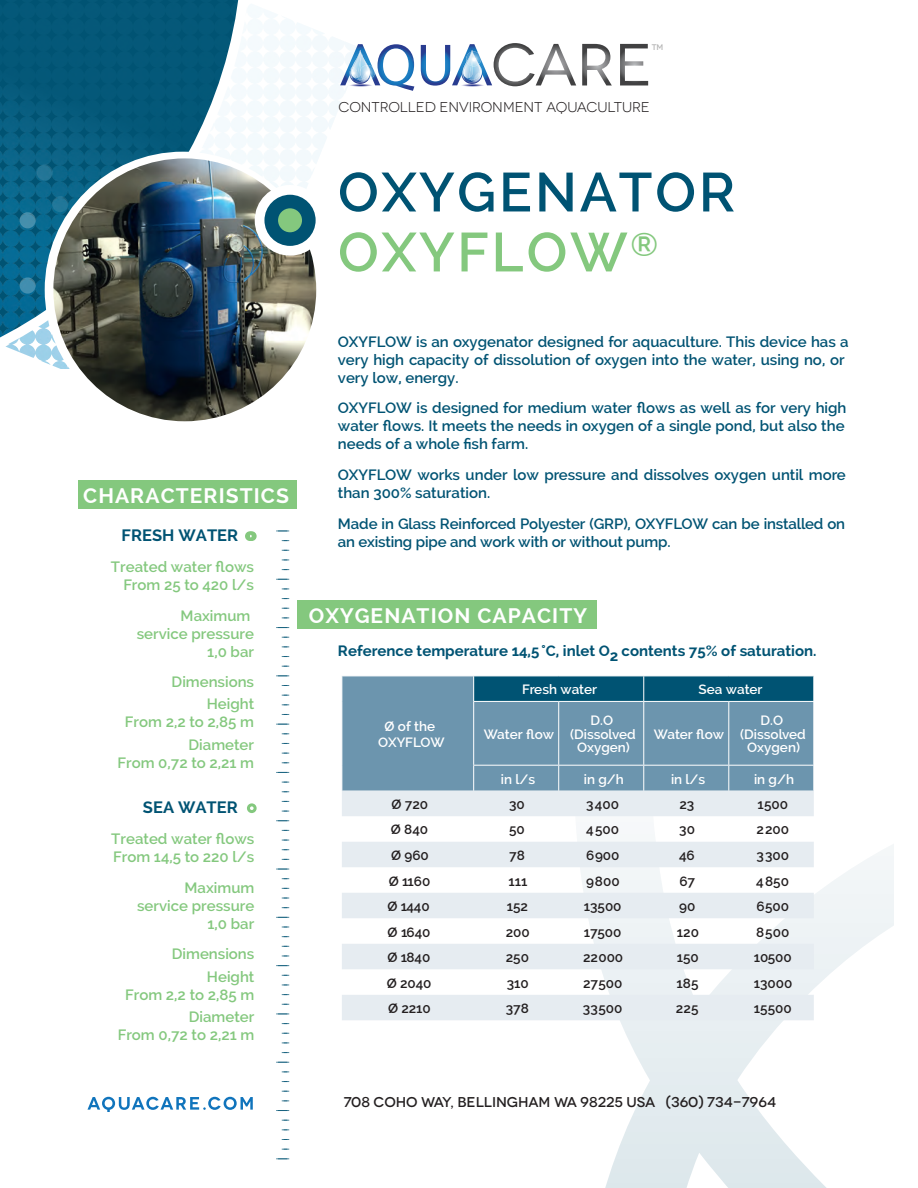
<style>
.page{position:relative;width:918px;height:1188px;background:#fff}
.page>*{position:absolute;margin:0;border:0;box-sizing:border-box;transform-origin:0 0}
.t1{font:600 54.75px "Raleway";letter-spacing:.05em;color:#005373}
.t2{font:600 54.75px "Raleway";letter-spacing:.05em;color:#84c87e}
.t3{font:600 33px "Raleway";color:#84c87e}
.t4{font:700 21px "Raleway";letter-spacing:.05em;color:#fff}
.t5{font:700 16.5px "Raleway";color:#005373}
.t6{font:600 15px/18px "Raleway";color:#005373}
.t7{font:600 15px/18px "Raleway";color:#84c87e;text-align:right}
.t8{font:700 15px "Raleway";color:#005373}
.t9{font:500 14.25px "Novecentowide";color:#231f20}
.t10{font:14.25px "Novecentowide";color:#231f20}
.t11{font:600 13.5px "Raleway";color:#231f20}
.t12{font:600 13.5px/13.5px "Raleway";color:#fff;text-align:center}
.t13{font:500 8.1px "Novecentowide";color:#b3b3b3}
</style>
<div class="page">
<svg style="left:605px;top:845px;width:288px;height:343px"></svg>
<img style="left:252px;top:11px;width:169px;height:357px">
<svg style="left:0;top:0;width:252px;height:397px"></svg>
<div style="left:45px;top:152px;width:276px;height:276px;border:14px solid #fff;border-radius:50%"></div>
<svg style="left:37px;top:164px;width:16px;height:17px"></svg>
<svg style="left:20px;top:212px;width:16px;height:16px"></svg>
<svg style="left:52px;top:196px;width:16px;height:16px"></svg>
<svg style="left:20px;top:277px;width:16px;height:17px"></svg>
<div style="left:245px;top:531px;width:10px;height:10px;border:3px solid #84c87e;border-radius:50%"></div>
<div style="left:78px;top:480px;width:218px;height:29px;background:#84c87e"></div>
<img style="left:53px;top:158px;width:263px;height:263px;border-radius:131px">
<div style="left:247px;top:531px;width:10px;height:10px;border:3px solid #84c87e;border-radius:50%"></div>
<div style="left:247px;top:803px;width:10px;height:10px;border:3px solid #84c87e;border-radius:50%"></div>
<div style="left:297px;top:600px;width:300px;height:29px;background:#84c87e"></div>
<svg style="left:276px;top:530px;width:13px;height:1px"></svg>
<svg style="left:276px;top:579px;width:13px;height:1px"></svg>
<svg style="left:276px;top:627px;width:13px;height:1px"></svg>
<svg style="left:276px;top:675px;width:13px;height:1px"></svg>
<svg style="left:276px;top:917px;width:13px;height:1px"></svg>
<svg style="left:276px;top:965px;width:13px;height:1px"></svg>
<svg style="left:276px;top:1013px;width:13px;height:1px"></svg>
<svg style="left:276px;top:1062px;width:13px;height:1px"></svg>
<svg style="left:276px;top:724px;width:13px;height:1px"></svg>
<svg style="left:276px;top:772px;width:13px;height:1px"></svg>
<svg style="left:276px;top:820px;width:13px;height:1px"></svg>
<svg style="left:276px;top:869px;width:13px;height:1px"></svg>
<svg style="left:276px;top:1110px;width:13px;height:1px"></svg>
<svg style="left:276px;top:1158px;width:13px;height:1px"></svg>
<div style="left:342px;top:677px;width:471px;height:114px;background:#6c95ae"></div>
<svg style="left:342px;top:791px;width:472px;height:229px;fill:#e6ecf1"></svg>
<svg style="left:473px;top:676px;width:341px;height:25px;background:#065776"></svg>
<hr style="left:729px;top:676px;width:85px;height:1px;background:#fff">
<hr style="left:473px;top:701px;width:86px;height:1px;background:#fff">
<hr style="left:473px;top:702px;width:1px;height:63px;background:#fff">
<hr style="left:559px;top:701px;width:85px;height:1px;background:#fff">
<hr style="left:558px;top:702px;width:1px;height:63px;background:#fff">
<hr style="left:644px;top:701px;width:85px;height:1px;background:#fff">
<hr style="left:643px;top:702px;width:1px;height:63px;background:#fff">
<hr style="left:729px;top:701px;width:85px;height:1px;background:#fff">
<hr style="left:728px;top:702px;width:1px;height:63px;background:#fff">
<hr style="left:473px;top:765px;width:86px;height:1px;background:#fff">
<svg style="left:473px;top:766px;width:1px;height:25px"></svg>
<hr style="left:559px;top:765px;width:85px;height:1px;background:#fff">
<svg style="left:558px;top:766px;width:1px;height:25px"></svg>
<hr style="left:644px;top:765px;width:85px;height:1px;background:#fff">
<svg style="left:643px;top:766px;width:1px;height:25px"></svg>
<hr style="left:729px;top:765px;width:85px;height:1px;background:#fff">
<svg style="left:728px;top:766px;width:1px;height:25px"></svg>
<svg style="left:813px;top:766px;width:1px;height:25px"></svg>
<svg style="left:260px;top:190px;width:61px;height:61px;background:#2a6f8a"></svg>
<div style="left:255px;top:185px;width:70px;height:71px;border:10px solid #fff;border-radius:50%"></div>
<div style="left:278px;top:208px;width:24px;height:24px;background:#84c87e;border-radius:50%"></div>
<svg style="left:340px;top:44px;width:74px;height:47px"></svg>
<svg style="left:421px;top:43px;width:155px;height:44px"></svg>
<svg style="left:582px;top:44px;width:30px;height:41px"></svg>
<svg style="left:620px;top:44px;width:28px;height:41px"></svg>
<svg style="left:88px;top:1097px;width:165px;height:15px"></svg>
<p class="t13" style="left:652px;top:42px;width:13px">TM</p>
<p class="t10" style="left:339px;top:99px;width:313px">CONTROLLED ENVIRONMENT AQUACULTURE</p>
<h1 class="t1" style="left:338px;top:161px;width:399px">OXYGENATOR</h1>
<h1 class="t2" style="left:338px;top:221px;width:291px">OXYFLOW</h1>
<h2 class="t3" style="left:631px;top:225px;width:29px">®</h2>
<h3 class="t4" style="left:83px;top:484px;width:207px">CHARACTERISTICS</h3>
<p class="t5" style="left:122px;top:526px;width:118px">FRESH WATER</p>
<p class="t7" style="left:111px;top:558px;width:145px">Treated water flows<br>From 25 to 420 l/s</p>
<p class="t7" style="left:137px;top:606px;width:119px">Maximum service pressure<br>1,0 bar</p>
<p class="t7" style="left:172px;top:671px;width:84px;line-height:22.2px">Dimensions<br>Height</p>
<p class="t7" style="left:125px;top:711px;width:131px;line-height:22.2px">From 2,2 to 2,85 m<br>Diameter</p>
<p class="t7" style="left:117px;top:753px;width:138px">From 0,72 to 2,21 m</p>
<p class="t5" style="left:143px;top:798px;width:97px">SEA WATER</p>
<p class="t7" style="left:111px;top:830px;width:145px;text-align:left">Treated water flows<br>From 14,5 to 220 l/s</p>
<p class="t7" style="left:137px;top:878px;width:119px">Maximum service pressure<br>1,0 bar</p>
<p class="t7" style="left:172px;top:943px;width:84px;line-height:22.2px">Dimensions<br>Height</p>
<p class="t7" style="left:125px;top:983px;width:131px;line-height:22.2px">From 2,2 to 2,85 m<br>Diameter</p>
<p class="t7" style="left:118px;top:1026px;width:138px">From 0,72 to 2,21 m</p>
<p class="t6" style="left:338px;top:332px;width:512px">OXYFLOW is an oxygenator designed for aquaculture. This device has a very high capacity of dissolution of oxygen into the water, using no, or very low, energy.</p>
<p class="t6" style="left:338px;top:399px;width:510px">OXYFLOW is designed for medium water flows as well as for very high water flows. It meets the needs in oxygen of a single pond, but also the needs of a whole fish farm.</p>
<p class="t6" style="left:338px;top:466px;width:509px">OXYFLOW works under low pressure and dissolves oxygen until more than 300% saturation.</p>
<p class="t6" style="left:338px;top:515px;width:509px">Made in Glass Reinforced Polyester (GRP), OXYFLOW can be installed on an existing pipe and work with or without pump.</p>
<h3 class="t4" style="left:309px;top:604px;width:279px">OXYGENATION CAPACITY</h3>
<p class="t8" style="left:338px;top:642px;width:480px">Reference temperature 14,5°C, inlet O2 contents 75% of saturation.</p>
<p class="t12" style="left:378px;top:718px;width:68px;line-height:16.2px">Ø of the<br>OXYFLOW</p>
<p class="t12" style="left:522px;top:683px;width:76px">Fresh water</p>
<p class="t12" style="left:699px;top:683px;width:66px">Sea water</p>
<p class="t12" style="left:484px;top:727px;width:72px">Water flow</p>
<p class="t12" style="left:570px;top:714px;width:67px">D.O (Dissolved<br>Oxygen)</p>
<p class="t12" style="left:740px;top:714px;width:67px">D.O (Dissolved<br>Oxygen)</p>
<p class="t12" style="left:654px;top:727px;width:72px">Water flow</p>
<p class="t12" style="left:501px;top:772px;width:36px">in l/s</p>
<p class="t12" style="left:584px;top:772px;width:42px">in g/h</p>
<p class="t12" style="left:671px;top:772px;width:36px">in l/s</p>
<p class="t12" style="left:754px;top:772px;width:42px">in g/h</p>
<p class="t11" style="left:391px;top:796px;width:38px">Ø 720</p>
<p class="t11" style="left:509px;top:796px;width:17px">30</p>
<p class="t11" style="left:586px;top:796px;width:34px">3 400</p>
<p class="t11" style="left:679px;top:796px;width:16px">23</p>
<p class="t11" style="left:757px;top:796px;width:32px">1 500</p>
<p class="t11" style="left:391px;top:822px;width:39px">Ø 840</p>
<p class="t11" style="left:509px;top:822px;width:17px">50</p>
<p class="t11" style="left:586px;top:822px;width:35px">4 500</p>
<p class="t11" style="left:679px;top:822px;width:17px">30</p>
<p class="t11" style="left:757px;top:822px;width:34px">2 200</p>
<p class="t11" style="left:391px;top:847px;width:39px">Ø 960</p>
<p class="t11" style="left:509px;top:847px;width:17px">78</p>
<p class="t11" style="left:586px;top:847px;width:35px">6 900</p>
<p class="t11" style="left:679px;top:847px;width:17px">46</p>
<p class="t11" style="left:756px;top:847px;width:34px">3 300</p>
<p class="t11" style="left:389px;top:873px;width:43px">Ø 1160</p>
<p class="t11" style="left:509px;top:873px;width:20px">111</p>
<p class="t11" style="left:586px;top:873px;width:35px">9 800</p>
<p class="t11" style="left:679px;top:873px;width:17px">67</p>
<p class="t11" style="left:756px;top:873px;width:34px">4 850</p>
<p class="t11" style="left:388px;top:899px;width:44px">Ø 1440</p>
<p class="t11" style="left:507px;top:899px;width:23px">152</p>
<p class="t11" style="left:584px;top:899px;width:39px">13 500</p>
<p class="t11" style="left:679px;top:899px;width:18px">90</p>
<p class="t11" style="left:756px;top:899px;width:34px">6 500</p>
<p class="t11" style="left:388px;top:924px;width:44px">Ø 1640</p>
<p class="t11" style="left:506px;top:924px;width:26px">200</p>
<p class="t11" style="left:584px;top:924px;width:39px">17 500</p>
<p class="t11" style="left:677px;top:924px;width:24px">120</p>
<p class="t11" style="left:756px;top:924px;width:35px">8 500</p>
<p class="t11" style="left:388px;top:950px;width:44px">Ø 1840</p>
<p class="t11" style="left:506px;top:950px;width:25px">250</p>
<p class="t11" style="left:583px;top:950px;width:42px">22 000</p>
<p class="t11" style="left:677px;top:950px;width:24px">150</p>
<p class="t11" style="left:754px;top:950px;width:39px">10 500</p>
<p class="t11" style="left:387px;top:975px;width:46px">Ø 2 040</p>
<p class="t11" style="left:507px;top:975px;width:24px">310</p>
<p class="t11" style="left:583px;top:975px;width:41px">27 500</p>
<p class="t11" style="left:677px;top:975px;width:23px">185</p>
<p class="t11" style="left:754px;top:975px;width:40px">13 000</p>
<p class="t11" style="left:388px;top:1001px;width:44px">Ø 2 210</p>
<p class="t11" style="left:506px;top:1001px;width:25px">378</p>
<p class="t11" style="left:583px;top:1001px;width:41px">33 500</p>
<p class="t11" style="left:676px;top:1001px;width:24px">225</p>
<p class="t11" style="left:754px;top:1001px;width:39px">15 500</p>
<p class="t9" style="left:344px;top:1093px;width:434px">708 COHO WAY, BELLINGHAM WA 98225 USA (360) 734-7964</p>
</div>
